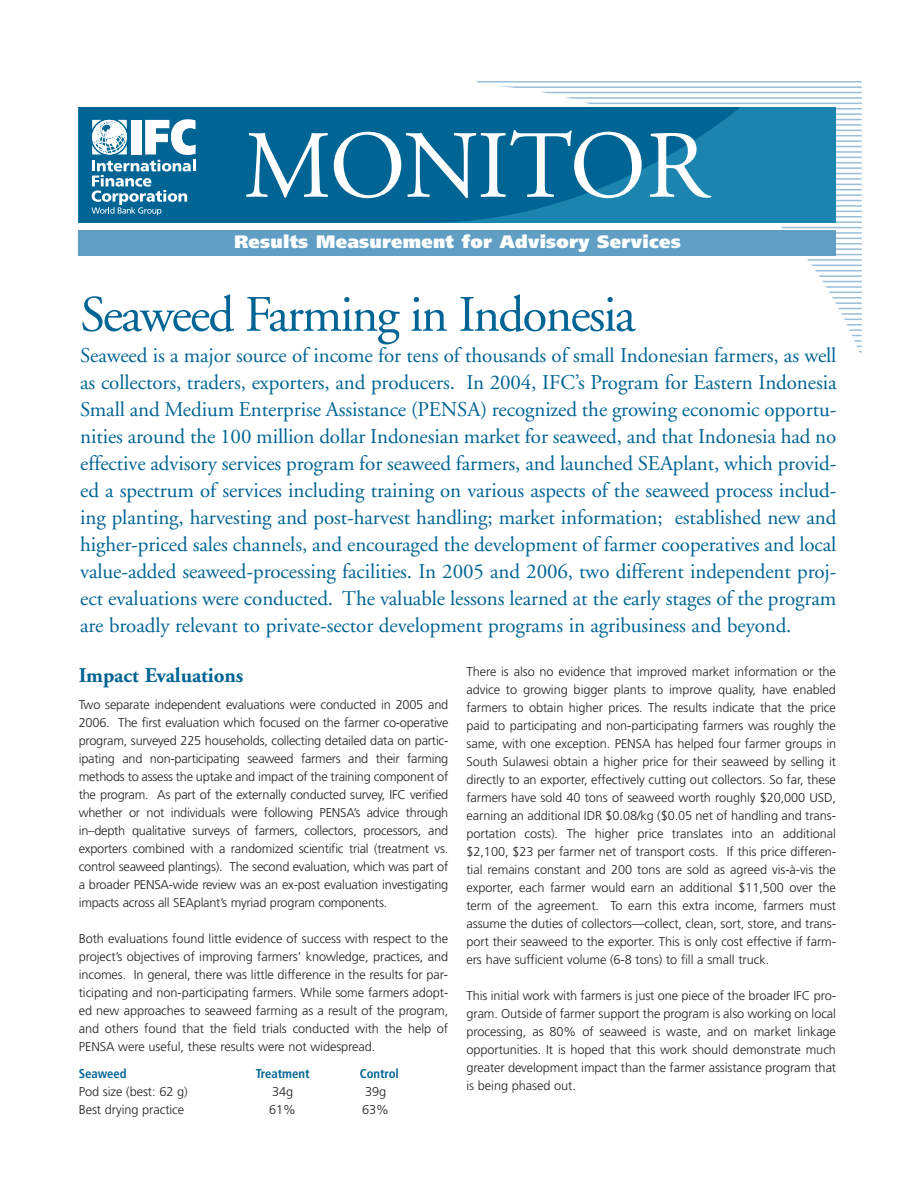
<style>
.page{position:relative;width:918px;height:1188px;background:#fff}
.page>*{position:absolute;margin:0;border:0;box-sizing:border-box;transform-origin:0 0}
.t1{font:96px "Adobe Garamond";letter-spacing:-.02em;color:#fff}
.t2{font:51px "Adobe Garamond";letter-spacing:-.035em;color:#006494}
.t3{font:21px/27px "Adobe Garamond";letter-spacing:-.005em;color:#006494;text-align:justify}
.t4{font:700 21px "Adobe Garamond";letter-spacing:-.005em;color:#006494}
.t5{font:900 18px "Frutiger";letter-spacing:.015em;color:#fff}
.t6{font:300 12.75px/18px "Frutiger";letter-spacing:-.005em;color:#231f20;text-align:justify}
.t7{font:700 condensed 12.75px "Frutiger";letter-spacing:-.005em;color:#006494}
</style>
<div class="page">
<hr style="left:477px;top:81px;width:385px;height:1px;background:#98bed8">
<hr style="left:477px;top:86px;width:385px;height:2px;background:#98bed8">
<hr style="left:477px;top:92px;width:385px;height:1px;background:#98bed8">
<hr style="left:477px;top:97px;width:385px;height:2px;background:#98bed8">
<hr style="left:477px;top:103px;width:385px;height:1px;background:#98bed8">
<hr style="left:477px;top:108px;width:385px;height:2px;background:#98bed8">
<hr style="left:477px;top:113px;width:385px;height:2px;background:#98bed8">
<hr style="left:477px;top:119px;width:385px;height:1px;background:#98bed8">
<hr style="left:477px;top:124px;width:385px;height:2px;background:#98bed8">
<hr style="left:477px;top:130px;width:385px;height:1px;background:#98bed8">
<hr style="left:477px;top:135px;width:385px;height:1px;background:#98bed8">
<hr style="left:477px;top:140px;width:385px;height:2px;background:#98bed8">
<hr style="left:477px;top:146px;width:385px;height:1px;background:#98bed8">
<hr style="left:477px;top:151px;width:385px;height:2px;background:#98bed8">
<hr style="left:477px;top:157px;width:385px;height:1px;background:#98bed8">
<hr style="left:477px;top:162px;width:385px;height:2px;background:#98bed8">
<hr style="left:477px;top:167px;width:385px;height:2px;background:#98bed8">
<hr style="left:477px;top:173px;width:385px;height:1px;background:#98bed8">
<hr style="left:477px;top:178px;width:385px;height:2px;background:#98bed8">
<hr style="left:477px;top:184px;width:385px;height:1px;background:#98bed8">
<hr style="left:477px;top:189px;width:385px;height:1px;background:#98bed8">
<hr style="left:477px;top:194px;width:385px;height:2px;background:#98bed8">
<hr style="left:477px;top:200px;width:385px;height:1px;background:#98bed8">
<hr style="left:477px;top:205px;width:385px;height:2px;background:#98bed8">
<hr style="left:477px;top:211px;width:385px;height:1px;background:#98bed8">
<hr style="left:477px;top:216px;width:385px;height:2px;background:#98bed8">
<hr style="left:477px;top:221px;width:385px;height:2px;background:#98bed8">
<hr style="left:477px;top:227px;width:385px;height:1px;background:#98bed8">
<hr style="left:477px;top:232px;width:385px;height:2px;background:#98bed8">
<hr style="left:477px;top:238px;width:385px;height:1px;background:#98bed8">
<hr style="left:477px;top:243px;width:385px;height:1px;background:#98bed8">
<hr style="left:477px;top:248px;width:385px;height:2px;background:#98bed8">
<hr style="left:477px;top:254px;width:385px;height:1px;background:#98bed8">
<hr style="left:477px;top:259px;width:385px;height:2px;background:#98bed8">
<hr style="left:477px;top:265px;width:385px;height:1px;background:#98bed8">
<hr style="left:477px;top:270px;width:385px;height:2px;background:#98bed8">
<hr style="left:477px;top:275px;width:385px;height:2px;background:#98bed8">
<hr style="left:477px;top:281px;width:385px;height:1px;background:#98bed8">
<hr style="left:477px;top:286px;width:385px;height:2px;background:#98bed8">
<hr style="left:477px;top:292px;width:385px;height:1px;background:#98bed8">
<hr style="left:477px;top:297px;width:385px;height:1px;background:#98bed8">
<hr style="left:477px;top:302px;width:385px;height:2px;background:#98bed8">
<hr style="left:477px;top:308px;width:385px;height:1px;background:#98bed8">
<hr style="left:477px;top:313px;width:385px;height:2px;background:#98bed8">
<hr style="left:477px;top:319px;width:385px;height:1px;background:#98bed8">
<hr style="left:477px;top:324px;width:385px;height:2px;background:#98bed8">
<hr style="left:477px;top:329px;width:385px;height:2px;background:#98bed8">
<hr style="left:477px;top:335px;width:385px;height:1px;background:#98bed8">
<hr style="left:477px;top:340px;width:385px;height:2px;background:#98bed8">
<hr style="left:477px;top:346px;width:385px;height:1px;background:#98bed8">
<hr style="left:477px;top:351px;width:385px;height:1px;background:#98bed8">
<div style="left:35px;top:85px;width:855px;height:855px;background:#fff;border-radius:50%"></div>
<div style="left:79px;top:107px;width:757px;height:116px;background:#1b85b0"></div>
<svg style="left:79px;top:107px;width:661px;height:116px;fill:#006494"></svg>
<svg style="left:91px;top:119px;width:105px;height:96px;background:#63a0bd"></svg>
<div style="left:79px;top:231px;width:757px;height:25px;background:#609fc3"></div>
<h1 class="t1" style="left:244px;top:128px;width:466px">MONITOR</h1>
<h3 class="t5" style="left:234px;top:235px;width:448px">Results Measurement for Advisory Services</h3>
<h2 class="t2" style="left:80px;top:294px;width:557px">Seaweed Farming in Indonesia</h2>
<p class="t3" style="left:80px;top:344px;width:758px">Seaweed is a major source of income for tens of thousands of small Indonesian farmers, as well as collectors, traders, exporters, and producers. In 2004, IFC’s Program for Eastern Indonesia Small and Medium Enterprise Assistance (PENSA) recognized the growing economic opportu&shy;nities around the 100 million dollar Indonesian market for seaweed, and that Indonesia had no effective advisory services program for seaweed farmers, and launched SEAplant, which provid&shy;ed a spectrum of services including training on various aspects of the seaweed process includ&shy;ing planting, harvesting and post-harvest handling; market information; established new and higher-priced sales channels, and encouraged the development of farmer cooperatives and local value-added seaweed-processing facilities. In 2005 and 2006, two different independent proj&shy;ect evaluations were conducted. The valuable lessons learned at the early stages of the program are broadly relevant to private-sector development programs in agribusiness and beyond.</p>
<h3 class="t4" style="left:79px;top:667px;width:166px">Impact Evaluations</h3>
<p class="t6" style="left:79px;top:696px;width:371px">Two separate independent evaluations were conducted in 2005 and 2006. The first evaluation which focused on the farmer co-operative program, surveyed 225 households, collecting detailed data on partic&shy;ipating and non-participating seaweed farmers and their farming methods to assess the uptake and impact of the training component of the program. As part of the externally conducted survey, IFC verified whether or not individuals were following PENSA’s advice through in–depth qualitative surveys of farmers, collectors, processors, and exporters combined with a randomized scientific trial (treatment vs. control seaweed plantings). The second evaluation, which was part of a broader PENSA-wide review was an ex-post evaluation investigating impacts across all SEAplant’s myriad program components.</p>
<p class="t6" style="left:79px;top:930px;width:371px">Both evaluations found little evidence of success with respect to the project’s objectives of improving farmers’ knowledge, practices, and incomes. In general, there was little difference in the results for par&shy;ticipating and non-participating farmers. While some farmers adopt&shy;ed new approaches to seaweed farming as a result of the program, and others found that the field trials conducted with the help of PENSA were useful, these results were not widespread.</p>
<p class="t7" style="left:79px;top:1068px;width:49px">Seaweed</p>
<p class="t7" style="left:256px;top:1068px;width:55px">Treatment</p>
<p class="t7" style="left:360px;top:1068px;width:41px">Control</p>
<p class="t6" style="left:79px;top:1083px;width:111px">Pod size (best: 62 g)</p>
<p class="t6" style="left:272px;top:1083px;width:23px">34g</p>
<p class="t6" style="left:365px;top:1083px;width:23px">39g</p>
<p class="t6" style="left:79px;top:1101px;width:107px">Best drying practice</p>
<p class="t6" style="left:269px;top:1101px;width:28px">61%</p>
<p class="t6" style="left:362px;top:1101px;width:28px">63%</p>
<p class="t6" style="left:466px;top:664px;width:371px">There is also no evidence that improved market information or the advice to growing bigger plants to improve quality, have enabled farmers to obtain higher prices. The results indicate that the price paid to participating and non-participating farmers was roughly the same, with one exception. PENSA has helped four farmer groups in South Sulawesi obtain a higher price for their seaweed by selling it directly to an exporter, effectively cutting out collectors. So far, these farmers have sold 40 tons of seaweed worth roughly $20,000 USD, earning an additional IDR $0.08/kg ($0.05 net of handling and trans&shy;portation costs). The higher price translates into an additional $2,100, $23 per farmer net of transport costs. If this price differen&shy;tial remains constant and 200 tons are sold as agreed vis-à-vis the exporter, each farmer would earn an additional $11,500 over the term of the agreement. To earn this extra income, farmers must assume the duties of collectors—collect, clean, sort, store, and trans&shy;port their seaweed to the exporter. This is only cost effective if farm&shy;ers have sufficient volume (6-8 tons) to fill a small truck.</p>
<p class="t6" style="left:466px;top:988px;width:371px">This initial work with farmers is just one piece of the broader IFC pro&shy;gram. Outside of farmer support the program is also working on local processing, as 80% of seaweed is waste, and on market linkage opportunities. It is hoped that this work should demonstrate much greater development impact than the farmer assistance program that is being phased out.</p>
</div>
